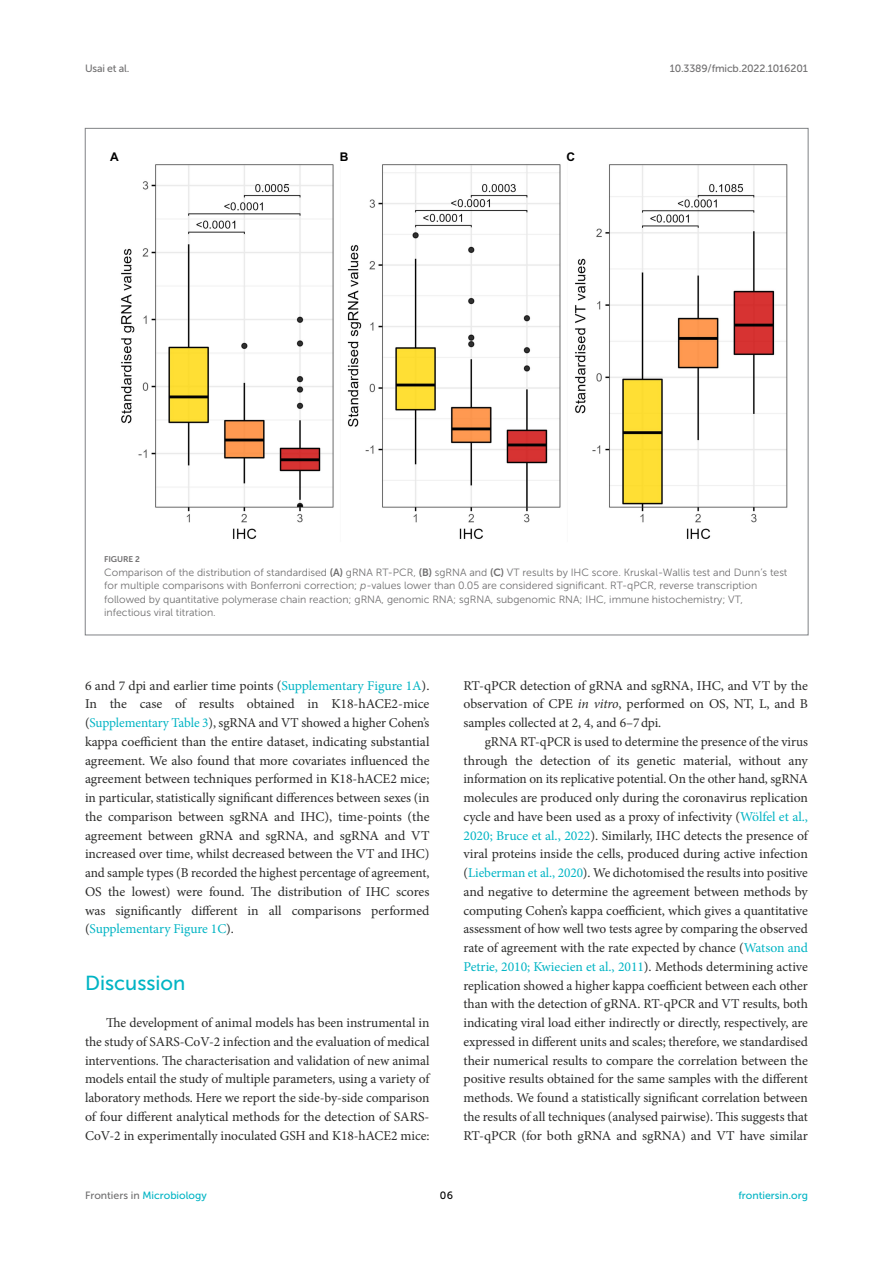
<style>
.page{position:relative;width:893px;height:1263px;background:#fff}
.page>*{position:absolute;margin:0;border:0;box-sizing:border-box;transform-origin:0 0}
.HEAD_1{font:20.25px "Museo Sans 500";color:#00b4c4}
.TEXT{font:13.5px/18.8px "Minion Pro";letter-spacing:-.005em;color:#2b2b2a;text-align:justify}
.TEXT_FLUSH{font:13.5px/18.8px "Minion Pro";letter-spacing:-.005em;color:#2b2b2a;text-align:justify}
.t1{font:700 12px "Arial";color:#000}
.FIG_LEG{font:10.5px/13.5px "Museo Sans 300";color:#706f70}
.t2{font:10.5px "Museo Sans 500";color:#00b4c4}
.t3{font:10.5px "Museo Sans 500";letter-spacing:-.015em;color:#706f70}
.t4{font:10.5px "Museo Sans 500";color:#000}
.FIG_HD{font:8.25px "Museo Sans 700";letter-spacing:-.01em;color:#706f70}
.s1{font-family:"Museo Sans 700"}
.s2{font-style:italic}
.s3{color:#00b4c4}
.s4{color:#706f70}
</style>
<div class="page">
<img style="left:121px;top:164px;width:667px;height:375px">
<p class="t3" style="left:85px;top:63px;width:46px">Usai et al.</p>
<p class="t3" style="left:670px;top:63px;width:140px">10.3389/fmicb.2022.1016201</p>
<p class="t1" style="left:110px;top:148px;width:10px">A</p>
<p class="t1" style="left:340px;top:148px;width:10px">B</p>
<p class="t1" style="left:567px;top:148px;width:10px">C</p>
<p class="FIG_HD" style="left:104px;top:555px;width:37px">FIGURE 2</p>
<p class="FIG_LEG" style="left:104px;top:565px;width:685px">Comparison of the distribution of standardised <span class="s1">(A)</span> gRNA RT-PCR, <span class="s1">(B)</span> sgRNA and <span class="s1">(C)</span> VT results by IHC score. Kruskal-Wallis test and Dunn’s test for multiple comparisons with Bonferroni correction; <span class="s2">p</span>-values lower than 0.05 are considered significant. RT-qPCR, reverse transcription followed by quantitative polymerase chain reaction; gRNA, genomic RNA; sgRNA, subgenomic RNA; IHC, immune histochemistry; VT, infectious viral titration.</p>
<p class="TEXT_FLUSH" style="left:85px;top:676px;width:346px">6 and 7 dpi and earlier time points (<span class="s3">Supplementary Figure 1A</span>).<br>In the case of results obtained in K18-hACE2-mice (<span class="s3">Supplementary Table 3</span>), sgRNA and VT showed a higher Cohen’s kappa coefficient than the entire dataset, indicating substantial agreement. We also found that more covariates influenced the agreement between techniques performed in K18-hACE2 mice; in particular, statistically significant differences between sexes (in the comparison between sgRNA and IHC), time-points (the agreement between gRNA and sgRNA, and sgRNA and VT increased over time, whilst decreased between the VT and IHC) and sample types (B recorded the highest percentage of agreement, OS the lowest) were found. The distribution of IHC scores was significantly different in all comparisons performed (<span class="s3">Supplementary Figure 1C</span>).</p>
<p class="HEAD_1" style="left:85px;top:971px;width:102px">Discussion</p>
<p class="TEXT_FLUSH" style="left:85px;top:1013px;width:346px;text-indent:21px">The development of animal models has been instrumental in the study of SARS-CoV-2 infection and the evaluation of medical interventions. The characterisation and validation of new animal models entail the study of multiple parameters, using a variety of laboratory methods. Here we report the side-by-side comparison of four different analytical methods for the detection of SARS-CoV-2 in experimentally inoculated GSH and K18-hACE2 mice:</p>
<p class="TEXT_FLUSH" style="left:463px;top:676px;width:346px">RT-qPCR detection of gRNA and sgRNA, IHC, and VT by the observation of CPE <span class="s2">in vitro</span>, performed on OS, NT, L, and B samples collected at 2, 4, and 6–7dpi.</p>
<p class="TEXT" style="left:463px;top:732px;width:346px;text-indent:21px">gRNA RT-qPCR is used to determine the presence of the virus through the detection of its genetic material, without any information on its replicative potential. On the other hand, sgRNA molecules are produced only during the coronavirus replication cycle and have been used as a proxy of infectivity (<span class="s3">Wölfel et al., 2020; Bruce et al., 2022</span>). Similarly, IHC detects the presence of viral proteins inside the cells, produced during active infection (<span class="s3">Lieberman et al., 2020</span>). We dichotomised the results into positive and negative to determine the agreement between methods by computing Cohen’s kappa coefficient, which gives a quantitative assessment of how well two tests agree by comparing the observed rate of agreement with the rate expected by chance (<span class="s3">Watson and Petrie, 2010; Kwiecien et al., 2011</span>). Methods determining active replication showed a higher kappa coefficient between each other than with the detection of gRNA. RT-qPCR and VT results, both indicating viral load either indirectly or directly, respectively, are expressed in different units and scales; therefore, we standardised their numerical results to compare the correlation between the positive results obtained for the same samples with the different methods. We found a statistically significant correlation between the results of all techniques (analysed pairwise). This suggests that RT-qPCR (for both gRNA and sgRNA) and VT have similar</p>
<p class="t2" style="left:85px;top:1190px;width:123px"><span class="s4">Frontiers in</span> Microbiology</p>
<p class="t4" style="left:440px;top:1190px;width:15px">06</p>
<p class="t2" style="left:738px;top:1190px;width:71px">frontiersin.org</p>
</div>
